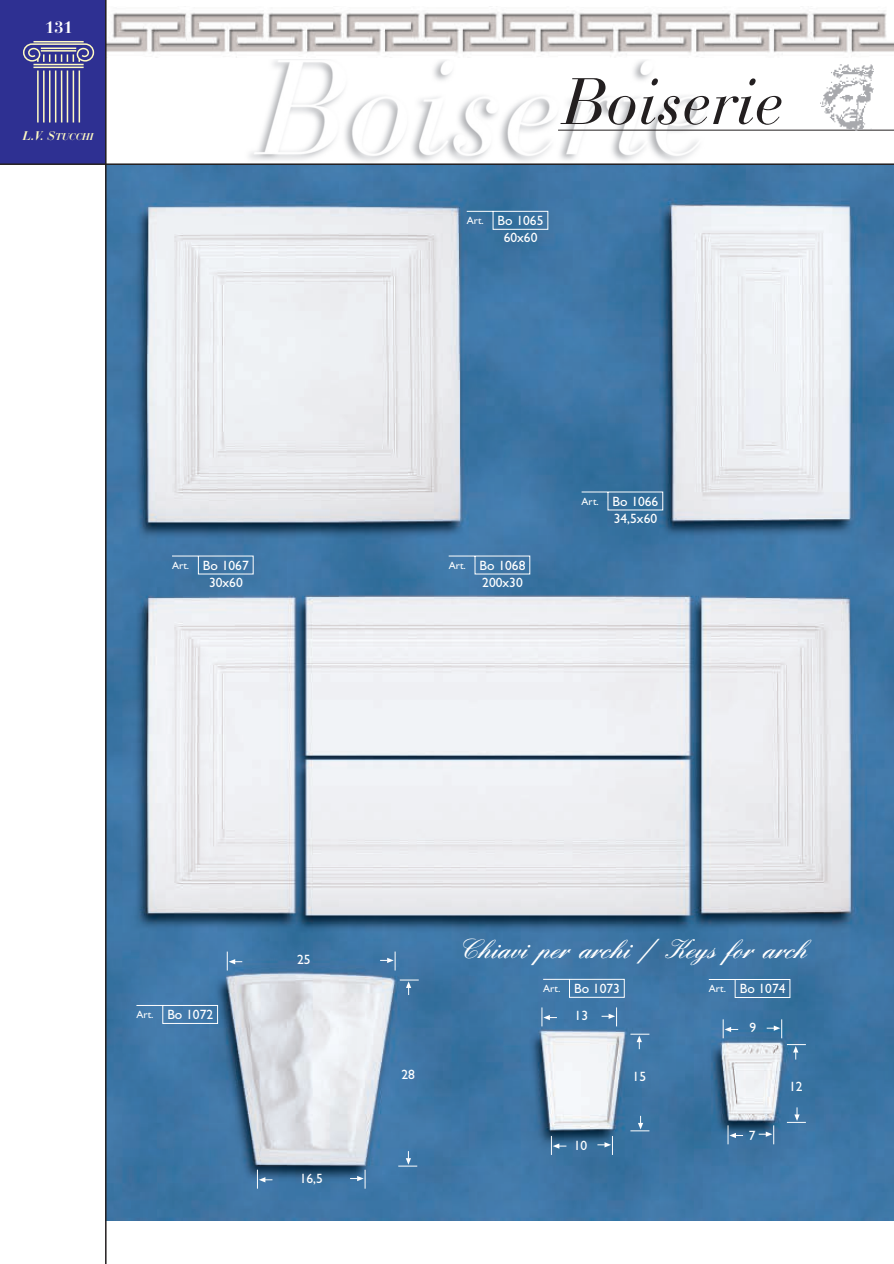
<style>
.page{position:relative;width:894px;height:1264px;background:#fff}
.page>*{position:absolute;margin:0;border:0;box-sizing:border-box;transform-origin:0 0}
.t1{font:italic 65.1px "Bauer Bodoni";color:#231f20}
.t2{font:600 27px "Englische Sch Joi T";color:#fff}
.t3{font:700 16.5px "Bauer Bodoni";color:#fff}
.t4{font:13.5px/17px "Gill Sans";color:#fff}
.t5{font:italic 700 9.75px "Bauer Bodoni";color:#fffac2}
.s1{font-size:12.45px}
.s2{font-size:10.5px}
</style>
<div class="page">
<img style="left:249px;top:59px;width:504px;height:103px">
<img style="left:106px;top:6px;width:787px;height:53px">
<img style="left:106px;top:165px;width:787px;height:1056px">
<svg style="left:466px;top:211px;width:82px;height:19px"></svg>
<svg style="left:580px;top:491px;width:83px;height:20px"></svg>
<svg style="left:171px;top:555px;width:83px;height:20px"></svg>
<svg style="left:448px;top:555px;width:82px;height:20px"></svg>
<svg style="left:136px;top:1005px;width:82px;height:19px"></svg>
<svg style="left:542px;top:978px;width:82px;height:20px"></svg>
<svg style="left:707px;top:979px;width:83px;height:19px"></svg>
<svg style="left:399px;top:979px;width:19px;height:16px"></svg>
<svg style="left:398px;top:1151px;width:19px;height:16px"></svg>
<svg style="left:380px;top:951px;width:15px;height:19px"></svg>
<svg style="left:350px;top:1170px;width:15px;height:19px"></svg>
<svg style="left:257px;top:1170px;width:15px;height:19px"></svg>
<svg style="left:227px;top:951px;width:15px;height:19px"></svg>
<svg style="left:597px;top:1136px;width:15px;height:19px"></svg>
<svg style="left:551px;top:1136px;width:15px;height:19px"></svg>
<svg style="left:630px;top:1116px;width:19px;height:15px"></svg>
<svg style="left:630px;top:1034px;width:19px;height:15px"></svg>
<svg style="left:601px;top:1007px;width:16px;height:19px"></svg>
<svg style="left:541px;top:1007px;width:15px;height:19px"></svg>
<svg style="left:727px;top:1125px;width:15px;height:19px"></svg>
<svg style="left:786px;top:1044px;width:19px;height:15px"></svg>
<svg style="left:766px;top:1019px;width:16px;height:19px"></svg>
<svg style="left:722px;top:1019px;width:16px;height:19px"></svg>
<svg style="left:758px;top:1125px;width:16px;height:19px"></svg>
<svg style="left:786px;top:1107px;width:19px;height:16px"></svg>
<div style="left:0;top:0;width:106px;height:164px;background:#2e3092"></div>
<hr style="left:558px;top:130px;width:335px;height:1px;background:#231f20">
<img style="left:820px;top:64px;width:54px;height:66px">
<hr style="left:49px;top:71px;width:1px;height:51px;background:#fffac2">
<hr style="left:55px;top:71px;width:1px;height:51px;background:#fffac2">
<hr style="left:61px;top:71px;width:1px;height:51px;background:#fffac2">
<hr style="left:43px;top:71px;width:2px;height:51px;background:#fffac2">
<hr style="left:37px;top:71px;width:2px;height:51px;background:#fffac2">
<hr style="left:67px;top:71px;width:1px;height:51px;background:#fffac2">
<hr style="left:73px;top:71px;width:1px;height:51px;background:#fffac2">
<hr style="left:79px;top:71px;width:1px;height:51px;background:#fffac2">
<hr style="left:33px;top:64px;width:51px;height:1px;background:#fffac2">
<hr style="left:33px;top:67px;width:51px;height:1px;background:#fffac2">
<svg style="left:23px;top:43px;width:72px;height:19px"></svg>
<hr style="left:33px;top:41px;width:51px;height:1px;background:#fffac2">
<hr style="left:0;top:163px;width:893px;height:2px;background:#231f20">
<hr style="left:105px;top:0;width:1px;height:1264px;background:#231f20">
<p class="t3" style="left:45px;top:17px;width:29px">131</p>
<p class="t5" style="left:23px;top:130px;width:72px"><span class="s1">L.V. S</span>TUCCHI</p>
<h1 class="t1" style="left:562px;top:62px;width:222px">Boiserie</h1>
<p class="t4" style="left:503px;top:212px;width:41px;text-indent:-37px"><span class="s2">Art.</span> Bo 1065<br>60x60</p>
<p class="t4" style="left:209px;top:557px;width:41px;text-indent:-37px"><span class="s2">Art.</span> Bo 1067<br>30x60</p>
<p class="t4" style="left:448px;top:557px;width:78px;text-align:right"><span class="s2">Art.</span> Bo 1068<br>200x30</p>
<p class="t4" style="left:581px;top:493px;width:78px;text-align:right"><span class="s2">Art.</span> Bo 1066<br>34,5x60</p>
<p class="t4" style="left:136px;top:1006px;width:78px"><span class="s2">Art.</span> Bo 1072</p>
<p class="t4" style="left:297px;top:951px;width:15px">25</p>
<p class="t4" style="left:300px;top:1170px;width:25px">16,5</p>
<p class="t4" style="left:401px;top:1066px;width:15px">28</p>
<h2 class="t2" style="left:456px;top:935px;width:352px">Chiavi per archi / Keys for arch</h2>
<p class="t4" style="left:543px;top:980px;width:78px"><span class="s2">Art.</span> Bo 1073</p>
<p class="t4" style="left:708px;top:980px;width:78px"><span class="s2">Art.</span> Bo 1074</p>
<p class="t4" style="left:574px;top:1007px;width:15px">13</p>
<p class="t4" style="left:573px;top:1136px;width:15px">10</p>
<p class="t4" style="left:632px;top:1067px;width:15px">15</p>
<p class="t4" style="left:749px;top:1019px;width:8px">9</p>
<p class="t4" style="left:748px;top:1126px;width:8px">7</p>
<p class="t4" style="left:788px;top:1078px;width:15px">12</p>
</div>
